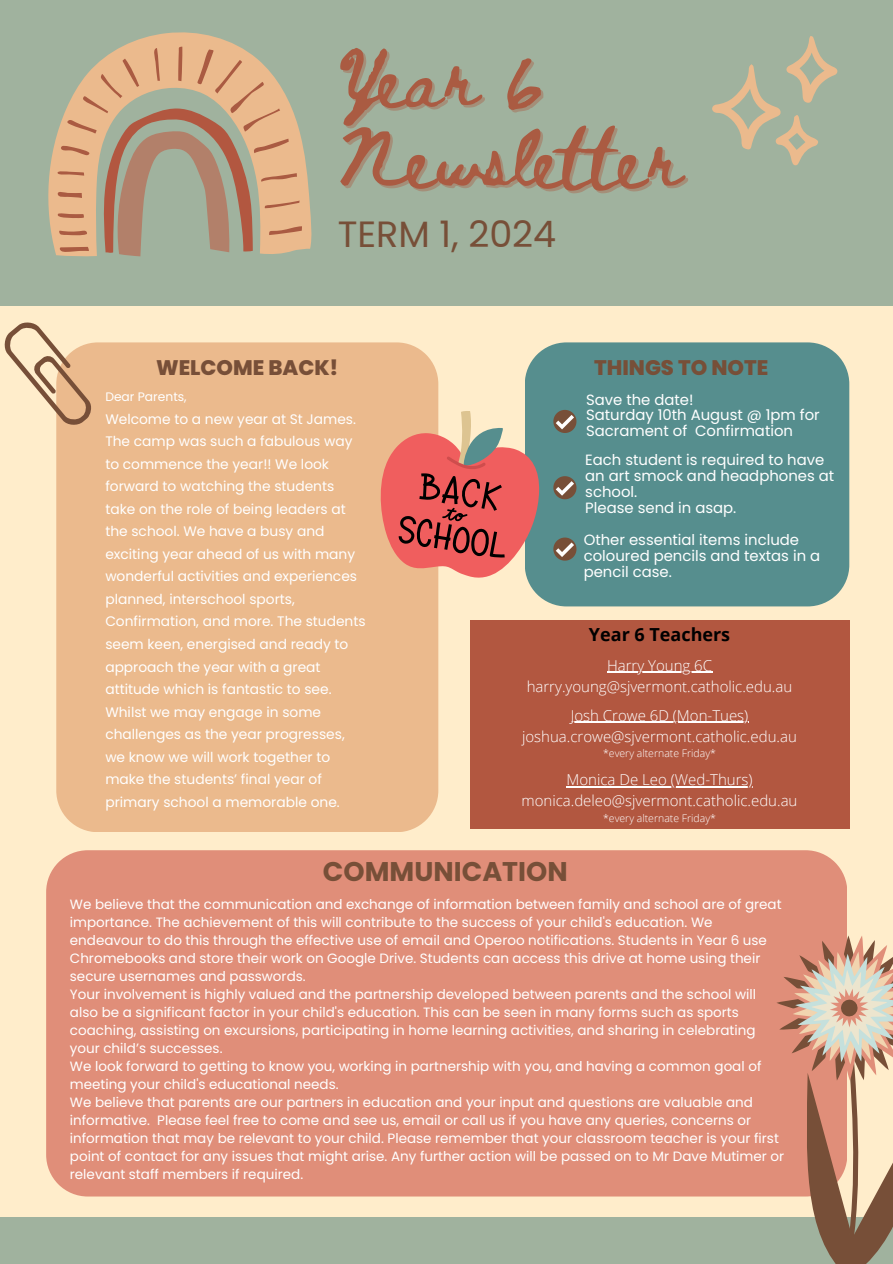
<style>
.page{position:relative;width:893px;height:1264px;background:#fff}
.page>*{position:absolute;margin:0;border:0;box-sizing:border-box;transform-origin:0 0}
.t1{font:58.35px "Beth Ellen";color:#aa5b42}
.t2{font:36.45px "Poppins";color:#774f38}
.t3{font:700 27px "Poppins";color:#774f38}
.t4{font:800 21px "Poppins";color:#774f38}
.t5{font:700 18px "Open Sans";color:#000}
.t6{font:300 15px/21px "Open Sans";color:#fff;text-align:center}
.t7{font:14.85px/15.8px "Poppins";color:#fff}
.t8{font:13.8px/22.5px "Poppins";color:#fff}
.t9{font:13.5px/18px "Poppins";color:#fff}
.t10{font:12.3px "Poppins";color:#fff}
.t11{font:300 10.5px "Open Sans";color:#fff}
</style>
<div class="page">
<div style="left:0;top:0;width:892px;height:1263px;background:#ffedcb"></div>
<div style="left:0;top:0;width:892px;height:305px;background:#a0b29e"></div>
<svg style="left:48px;top:32px;width:263px;height:224px"></svg>
<svg style="left:103px;top:252px;width:150px;height:4px"></svg>
<svg style="left:55px;top:46px;width:247px;height:206px"></svg>
<div style="left:0;top:1217px;width:892px;height:46px;background:#a0b29e"></div>
<svg style="left:712px;top:36px;width:125px;height:130px"></svg>
<div style="left:56px;top:342px;width:382px;height:489px;background:#ebba8d"></div>
<div style="left:525px;top:342px;width:324px;height:264px;background:#568e8e"></div>
<svg style="left:4px;top:322px;width:89px;height:104px"></svg>
<div style="left:46px;top:850px;width:801px;height:346px;background:#e08e79"></div>
<svg style="left:755px;top:914px;width:137px;height:349px"></svg>
<svg style="left:363px;top:409px;width:213px;height:180px;background:#c28578"></svg>
<div style="left:470px;top:620px;width:379px;height:208px;background:#b25740"></div>
<hr style="left:607px;top:671px;width:105px;height:2px;background:#fff">
<hr style="left:570px;top:721px;width:178px;height:2px;background:#fff">
<hr style="left:566px;top:786px;width:186px;height:1px;background:#fff">
<p class="t1" style="left:338px;top:51px;width:207px">Year 6</p>
<p class="t1" style="left:338px;top:131px;width:345px">Newsletter</p>
<h1 class="t2" style="left:338px;top:209px;width:220px">TERM 1, 2024</h1>
<h2 class="t4" style="left:156px;top:352px;width:184px">WELCOME BACK!</h2>
<p class="t10" style="left:105px;top:388px;width:83px">Dear Parents,</p>
<p class="t8" style="left:105px;top:407px;width:262px">Welcome to a new year at St James.<br>The camp was such a fabulous way to commence the year!! We look forward to watching the students take on the role of being leaders at the school. We have a busy and exciting year ahead of us with many wonderful activities and experiences planned, interschool sports,<br>Confirmation, and more. The students seem keen, energised and ready to approach the year with a great attitude which is fantastic to see.<br>Whilst we may engage in some challenges as the year progresses, we know we will work together to make the students’ final year of primary school a memorable one.</p>
<h4 class="t4" style="left:594px;top:352px;width:176px">THINGS TO NOTE</h4>
<h6 class="t7" style="left:586px;top:391px;width:235px">Save the date!<br>Saturday 10th August @ 1pm for<br>Sacrament of Confirmation</h6>
<h6 class="t7" style="left:585px;top:452px;width:250px">Each student is required to have an art smock and headphones at school.<br>Please send in asap.</h6>
<h4 class="t7" style="left:583px;top:532px;width:238px">Other essential items include coloured pencils and textas in a pencil case.</h4>
<p class="t5" style="left:589px;top:621px;width:143px">Year 6 Teachers</p>
<h5 class="t6" style="left:526px;top:654px;width:267px">Harry Young 6C harry.young@sjvermont.catholic.edu.au</h5>
<h6 class="t6" style="left:522px;top:704px;width:276px">Josh Crowe 6D (Mon-Tues) joshua.crowe@sjvermont.catholic.edu.au</h6>
<h6 class="t11" style="left:603px;top:746px;width:114px">*every alternate Friday*</h6>
<h6 class="t6" style="left:521px;top:768px;width:277px">Monica De Leo (Wed-Thurs) monica.deleo@sjvermont.catholic.edu.au</h6>
<h6 class="t11" style="left:603px;top:810px;width:114px">*every alternate Friday*</h6>
<p class="t3" style="left:323px;top:852px;width:246px">COMMUNICATION</p>
<p class="t9" style="left:70px;top:895px;width:713px">We believe that the communication and exchange of information between family and school are of great importance. The achievement of this will contribute to the success of your child's education. We endeavour to do this through the effective use of email and Operoo notifications. Students in Year 6 use Chromebooks and store their work on Google Drive. Students can access this drive at home using their secure usernames and passwords.</p>
<h6 class="t9" style="left:70px;top:985px;width:687px">Your involvement is highly valued and the partnership developed between parents and the school will also be a significant factor in your child's education. This can be seen in many forms such as sports coaching, assisting on excursions, participating in home learning activities, and sharing in celebrating your child’s successes.</h6>
<p class="t9" style="left:70px;top:1057px;width:693px">We look forward to getting to know you, working in partnership with you, and having a common goal of meeting your child's educational needs.</p>
<h6 class="t9" style="left:70px;top:1093px;width:715px">We believe that parents are our partners in education and your input and questions are valuable and informative. Please feel free to come and see us, email or call us if you have any queries, concerns or information that may be relevant to your child. Please remember that your classroom teacher is your first point of contact for any issues that might arise. Any further action will be passed on to Mr Dave Mutimer or relevant staff members if required.</h6>
</div>
